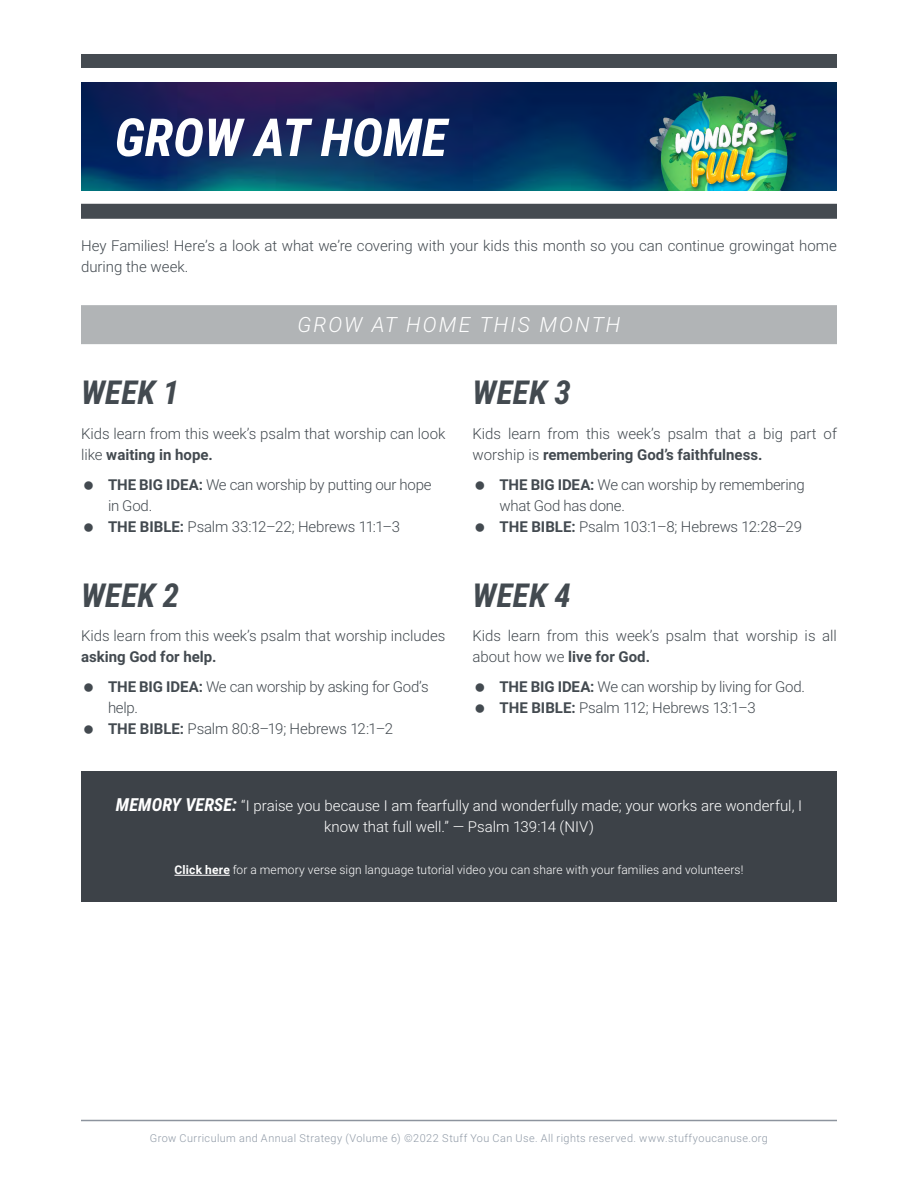
<style>
.page{position:relative;width:918px;height:1188px;background:#fff}
.page>*{position:absolute;margin:0;border:0;box-sizing:border-box;transform-origin:0 0}
.t1{font:italic 700 52.5px "Roboto Condensed";color:#fff}
.t2{font:italic 700 33px "Roboto Condensed";letter-spacing:.01em;color:#434a50}
.t3{font:italic 300 21px "Roboto";letter-spacing:.095em;color:#fff}
.t4{font:300 15px/21px "Roboto";color:#434a50}
.t5{font:300 15px/21px "Roboto";color:#fff;text-align:center}
.t6{font:300 15px/21px "Roboto";letter-spacing:-.02em;color:#434a50}
.t7{font:700 15px/30px "Roboto";color:#434a50}
.t8{font:300 12px "Roboto";letter-spacing:.01em;color:#fff}
.t9{font:300 10.8px "Roboto";letter-spacing:.04em;color:#8f99a6}
.s1{font-weight:700}
.s2{font-weight:300}
.s3{font-family:"Roboto Condensed";font-weight:700;font-style:italic;font-size:18px}
</style>
<div class="page">
<hr style="left:81px;top:1120px;width:756px;height:1px;background:#8d949e">
<div style="left:81px;top:54px;width:756px;height:14px;background:#454b51"></div>
<div style="left:81px;top:204px;width:756px;height:15px;background:#454b51"></div>
<img style="left:81px;top:82px;width:756px;height:108px">
<div style="left:81px;top:305px;width:756px;height:39px;background:#b1b4b6"></div>
<div style="left:81px;top:771px;width:756px;height:130px;background:#3d4248"></div>
<hr style="left:175px;top:875px;width:55px;height:1px;background:#fff">
<h1 class="t1" style="left:115px;top:101px;width:334px">GROW AT HOME</h1>
<p class="t4" style="left:81px;top:235px;width:757px">Hey Families! Here’s a look at what we’re covering with your kids this month so you can continue growingat home during the week.</p>
<h3 class="t3" style="left:298px;top:310px;width:324px">GROW AT HOME THIS MONTH</h3>
<h2 class="t2" style="left:81px;top:369px;width:100px">WEEK 1</h2>
<p class="t4" style="left:81px;top:422px;width:366px">Kids learn from this week’s psalm that worship can look like <span class="s1">waiting in hope.</span></p>
<p class="t4" style="left:108px;top:473px;width:325px"><span class="s1">THE BIG IDEA:</span> We can worship by putting our hope in God.<br><span class="s1">THE BIBLE:</span> Psalm 33:12–22; Hebrews 11:1–3</p>
<h2 class="t2" style="left:81px;top:572px;width:100px">WEEK 2</h2>
<p class="t4" style="left:81px;top:625px;width:366px">Kids learn from this week’s psalm that worship includes</p>
<p class="t7" style="left:108px;top:641px;width:322px;text-indent:-27px">asking God for help.<br>THE BIG IDEA: <span class="s2">We can worship by asking for God’s</span></p>
<p class="t4" style="left:108px;top:697px;width:286px">help.<br><span class="s1">THE BIBLE:</span> Psalm 80:8–19; Hebrews 12:1–2</p>
<h2 class="t2" style="left:472px;top:369px;width:100px">WEEK 3</h2>
<p class="t4" style="left:472px;top:422px;width:366px">Kids learn from this week’s psalm that a big part of worship is <span class="s1">remembering God’s faithfulness.</span></p>
<p class="t4" style="left:500px;top:473px;width:307px"><span class="s1">THE BIG IDEA:</span> We can worship by remembering what God has done.<br><span class="s1">THE BIBLE:</span> Psalm 103:1–8; Hebrews 12:28–29</p>
<h2 class="t2" style="left:472px;top:572px;width:100px">WEEK 4</h2>
<p class="t4" style="left:472px;top:625px;width:366px">Kids learn from this week’s psalm that worship is all about how we <span class="s1">live for God.</span></p>
<p class="t6" style="left:500px;top:676px;width:307px"><span class="s1">THE BIG IDEA:</span> We can worship by living for God.<br><span class="s1">THE BIBLE:</span> Psalm 112; Hebrews 13:1–3</p>
<p class="t5" style="left:116px;top:795px;width:688px"><span class="s3">MEMORY VERSE:</span> “I praise you because I am fearfully and wonderfully made; your works are wonderful, I know that full well.” — Psalm 139:14 (NIV)</p>
<p class="t8" style="left:175px;top:862px;width:570px"><span class="s1">Click here</span> for a memory verse sign language tutorial video you can share with your families and volunteers!</p>
<p class="t9" style="left:150px;top:1131px;width:620px">Grow Curriculum and Annual Strategy (Volume 6) ©2022 Stuff You Can Use. All rights reserved. www.stuffyoucanuse.org</p>
</div>
